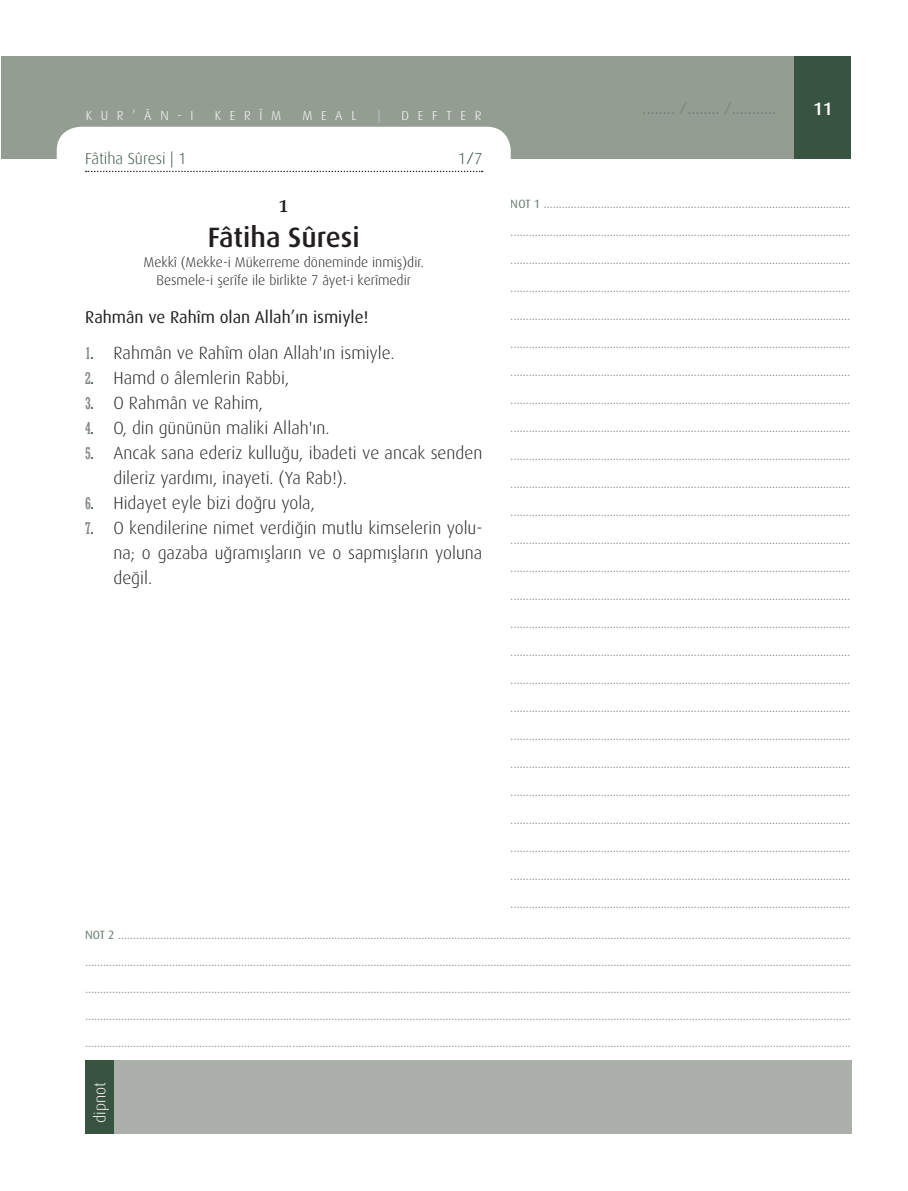
<style>
.page{position:relative;width:908px;height:1191px;background:#fff}
.page>*{position:absolute;margin:0;border:0;box-sizing:border-box;transform-origin:0 0}
.t1{font:500 28px "Dax Pro";color:#231f20}
.t2{font:500 18px "Dax Pro";color:#fff}
.t3{font:700 18px "Palatino Linotype";color:#231f20}
.t4{font:300 17.6px/25px "Dax Pro";color:#231f20}
.t5{font:17px "Dax Pro";color:#231f20}
.t6{font:16px "Dax Pro";color:#6c6d70}
.t7{font:300 16px "Dax Pro";color:#385441}
.t8{font:300 16px "Dax Pro";color:#fff}
.t9{font:300 14px/18px "Dax Pro";color:#231f20;text-align:center}
.t10{font:300 13px "Dax Pro";letter-spacing:.67em;color:#fff}
.t11{font:300 13px "Dax Pro";color:#d1d2d4}
.t12{font:12px "Dax Pro";color:#6c6d70}
.t13{font:12px "Dax Pro";color:#687868}
.s1{font-family:"Rockwell";font-weight:400;font-stretch:condensed}
.s2{font-family:"Rockwell";font-stretch:condensed;color:#687868}
.s3{color:#385441}
.s4{font-family:"Rockwell";font-weight:400;font-stretch:condensed;font-size:16px;color:#808285}
.s5{font-family:"Rockwell";font-weight:400;font-stretch:condensed;font-size:16px;color:#385441}
</style>
<div class="page">
<div style="left:1px;top:57px;width:793px;height:102px;background:#939d92"></div>
<div style="left:85px;top:1060px;width:765px;height:74px;background:#abb1aa"></div>
<div style="left:794px;top:57px;width:56px;height:102px;background:#385441"></div>
<div style="left:57px;top:127px;width:453px;height:66px;background:#fff;border-radius:24px"></div>
<svg style="left:86px;top:171px;width:396px;height:1px"></svg>
<div style="left:85px;top:1060px;width:28px;height:74px;background:#385441"></div>
<p class="t10" style="left:86px;top:107px;width:109px">KUR’ÂN-I</p>
<p class="t10" style="left:214px;top:107px;width:68px">KERÎM</p>
<p class="t10" style="left:302px;top:107px;width:56px">MEAL</p>
<p class="t11" style="left:377px;top:107px;width:4px">|</p>
<p class="t10" style="left:401px;top:107px;width:81px">DEFTER</p>
<h3 class="t7" style="left:85px;top:148px;width:102px">Fâtiha Sûresi | 1</h3>
<h3 class="t7" style="left:457px;top:148px;width:26px">1<span class="s1">/</span>7</h3>
<h3 class="t6" style="left:642px;top:98px;width:135px">........ <span class="s2">/</span>........ <span class="s2">/</span>...........</h3>
<h2 class="t2" style="left:812px;top:97px;width:21px">11</h2>
<p class="t12" style="left:510px;top:196px;width:341px"><span class="s3">NOT 1</span> ......................................................................................................</p>
<p class="t12" style="left:510px;top:224px;width:340px">.................................................................................................................</p>
<p class="t12" style="left:510px;top:252px;width:340px">.................................................................................................................</p>
<p class="t12" style="left:510px;top:280px;width:340px">.................................................................................................................</p>
<p class="t12" style="left:510px;top:308px;width:340px">.................................................................................................................</p>
<p class="t12" style="left:510px;top:336px;width:340px">.................................................................................................................</p>
<p class="t12" style="left:510px;top:364px;width:340px">.................................................................................................................</p>
<p class="t12" style="left:510px;top:392px;width:340px">.................................................................................................................</p>
<p class="t12" style="left:510px;top:420px;width:340px">.................................................................................................................</p>
<p class="t12" style="left:510px;top:448px;width:340px">.................................................................................................................</p>
<p class="t12" style="left:510px;top:476px;width:340px">.................................................................................................................</p>
<p class="t12" style="left:510px;top:504px;width:340px">.................................................................................................................</p>
<p class="t12" style="left:510px;top:532px;width:340px">.................................................................................................................</p>
<p class="t12" style="left:510px;top:560px;width:340px">.................................................................................................................</p>
<p class="t12" style="left:510px;top:588px;width:340px">.................................................................................................................</p>
<p class="t12" style="left:510px;top:616px;width:340px">.................................................................................................................</p>
<p class="t12" style="left:510px;top:644px;width:340px">.................................................................................................................</p>
<p class="t12" style="left:510px;top:672px;width:340px">.................................................................................................................</p>
<p class="t12" style="left:510px;top:700px;width:340px">.................................................................................................................</p>
<p class="t12" style="left:510px;top:728px;width:340px">.................................................................................................................</p>
<p class="t12" style="left:510px;top:756px;width:340px">.................................................................................................................</p>
<p class="t12" style="left:510px;top:784px;width:340px">.................................................................................................................</p>
<p class="t12" style="left:510px;top:812px;width:340px">.................................................................................................................</p>
<p class="t12" style="left:510px;top:840px;width:340px">.................................................................................................................</p>
<p class="t12" style="left:510px;top:868px;width:340px">.................................................................................................................</p>
<p class="t12" style="left:510px;top:896px;width:340px">.................................................................................................................</p>
<p class="t13" style="left:85px;top:927px;width:767px"><span class="s3">NOT 2</span> ....................................................................................................................................................................................................................................................</p>
<p class="t13" style="left:85px;top:954px;width:767px">...............................................................................................................................................................................................................................................................</p>
<p class="t13" style="left:85px;top:981px;width:767px">...............................................................................................................................................................................................................................................................</p>
<p class="t13" style="left:85px;top:1008px;width:767px">...............................................................................................................................................................................................................................................................</p>
<p class="t13" style="left:85px;top:1035px;width:767px">...............................................................................................................................................................................................................................................................</p>
<h2 class="t3" style="left:279px;top:193px;width:10px">1</h2>
<h1 class="t1" style="left:208px;top:219px;width:153px">Fâtiha Sûresi</h1>
<p class="t9" style="left:143px;top:253px;width:281px">Mekkî (Mekke-i Mükerreme döneminde inmiş)dir.<br>Besmele-i şerîfe ile birlikte 7 âyet-i kerîmedir</p>
<h3 class="t5" style="left:85px;top:306px;width:285px">Rahmân ve Rahîm olan Allah’ın ismiyle!</h3>
<h3 class="t4" style="left:85px;top:340px;width:311px"><span class="s4">1</span><span class="s5">.</span> Rahmân ve Rahîm olan Allah'ın ismiyle.</h3>
<h3 class="t4" style="left:85px;top:365px;width:206px"><span class="s4">2</span><span class="s5">.</span> Hamd o âlemlerin Rabbi,</h3>
<h3 class="t4" style="left:85px;top:390px;width:179px"><span class="s4">3</span><span class="s5">.</span> O Rahmân ve Rahim,</h3>
<h3 class="t4" style="left:85px;top:415px;width:246px"><span class="s4">4</span><span class="s5">.</span> O, din gününün maliki Allah'ın.</h3>
<h3 class="t4" style="left:113px;top:440px;width:370px;text-indent:-28px"><span class="s4">5</span><span class="s5">.</span> Ancak sana ederiz kulluğu, ibadeti ve ancak senden dileriz yardımı, inayeti. (Ya Rab!).</h3>
<h3 class="t4" style="left:85px;top:490px;width:231px"><span class="s4">6</span><span class="s5">.</span> Hidayet eyle bizi doğru yola,</h3>
<h3 class="t4" style="left:113px;top:515px;width:370px;text-align:justify;text-indent:-28px"><span class="s4">7</span><span class="s5">.</span> O kendilerine nimet verdiğin mutlu kimselerin yolu&shy;na; o gazaba uğramışların ve o sapmışların yoluna değil.</h3>
<h3 class="t8" style="left:90px;top:1123px;width:42px;rotate:-90deg">dipnot</h3>
</div>
